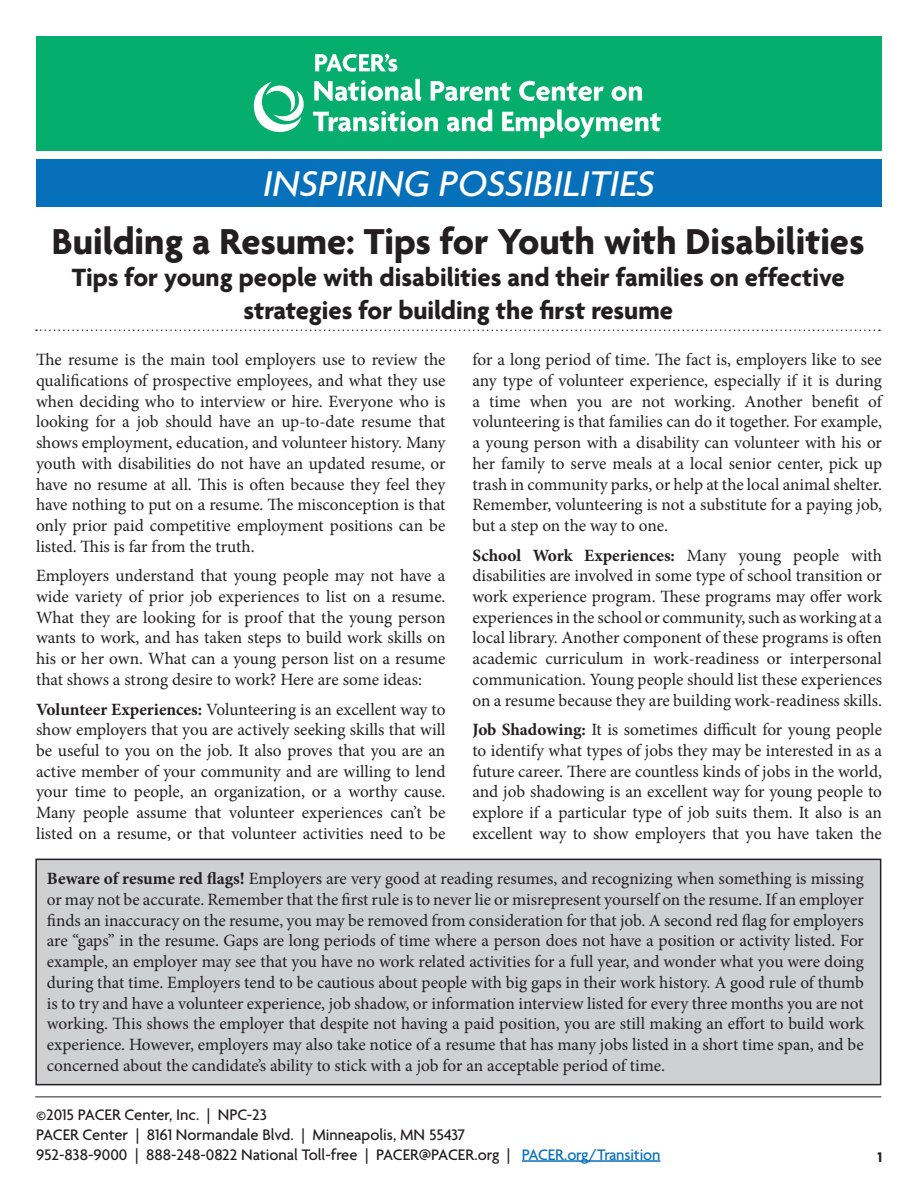
<style>
.page{position:relative;width:918px;height:1188px;background:#fff}
.page>*{position:absolute;margin:0;border:0;box-sizing:border-box;transform-origin:0 0}
.t1{font:700 39px "Agenda";color:#231f20}
.t2{font:italic 500 38.7px "Agenda";color:#fff}
.t3{font:700 27px/32.4px "Agenda";color:#231f20;text-align:center}
.t4{font:17.25px/20.7px "Minion Pro";letter-spacing:-.005em;color:#231f20;text-align:justify}
.t5{font:500 16.5px/19.8px "Agenda";color:#231f20}
.t6{font:700 15px "Agenda";color:#231f20}
.s1{font-weight:700}
.s2{color:#0770ba}
</style>
<div class="page">
<svg style="left:36px;top:330px;width:844px;height:1px"></svg>
<div style="left:36px;top:36px;width:846px;height:115px;background:#06ae6d"></div>
<div style="left:36px;top:159px;width:846px;height:48px;background:#0770ba"></div>
<svg style="left:253px;top:82px;width:51px;height:51px"></svg>
<svg style="left:314px;top:79px;width:108px;height:22px"></svg>
<svg style="left:431px;top:81px;width:80px;height:20px"></svg>
<svg style="left:519px;top:81px;width:85px;height:20px"></svg>
<svg style="left:612px;top:86px;width:30px;height:15px"></svg>
<svg style="left:313px;top:111px;width:125px;height:21px"></svg>
<svg style="left:447px;top:109px;width:45px;height:23px"></svg>
<svg style="left:502px;top:109px;width:159px;height:29px"></svg>
<svg style="left:315px;top:54px;width:82px;height:18px"></svg>
<hr style="left:522px;top:1160px;width:138px;height:2px;background:#0770ba">
<hr style="left:35px;top:1096px;width:846px;height:1px;background:#231f20">
<div style="left:36px;top:859px;width:845px;height:226px;background:#cfd0d2"></div>
<div style="left:35px;top:859px;width:846px;height:226px;border:2px solid #231f20"></div>
<h2 class="t2" style="left:263px;top:160px;width:393px">INSPIRING POSSIBILITIES</h2>
<h1 class="t1" style="left:52px;top:217px;width:814px">Building a Resume: Tips for Youth with Disabilities</h1>
<h3 class="t3" style="left:72px;top:261px;width:774px">Tips for young people with disabilities and their families on effective strategies for building the first resume</h3>
<p class="t4" style="left:36px;top:350px;width:411px">The resume is the main tool employers use to review the qualifications of prospective employees, and what they use when deciding who to interview or hire. Everyone who is looking for a job should have an up-to-date resume that shows employment, education, and volunteer history. Many youth with disabilities do not have an updated resume, or have no resume at all. This is often because they feel they have nothing to put on a resume. The misconception is that only prior paid competitive employment positions can be listed. This is far from the truth.</p>
<p class="t4" style="left:36px;top:566px;width:411px">Employers understand that young people may not have a wide variety of prior job experiences to list on a resume.<br>What they are looking for is proof that the young person wants to work, and has taken steps to build work skills on his or her own. What can a young person list on a resume that shows a strong desire to work? Here are some ideas:</p>
<p class="t4" style="left:36px;top:699px;width:411px"><span class="s1">Volunteer Experiences:</span> Volunteering is an excellent way to show employers that you are actively seeking skills that will be useful to you on the job. It also proves that you are an active member of your community and are willing to lend your time to people, an organization, or a worthy cause.<br>Many people assume that volunteer experiences can’t be listed on a resume, or that volunteer activities need to be</p>
<p class="t4" style="left:472px;top:350px;width:411px">for a long period of time. The fact is, employers like to see any type of volunteer experience, especially if it is during a time when you are not working. Another benefit of volunteering is that families can do it together. For example, a young person with a disability can volunteer with his or her family to serve meals at a local senior center, pick up trash in community parks, or help at the local animal shelter.<br>Remember, volunteering is not a substitute for a paying job, but a step on the way to one.</p>
<p class="t4" style="left:472px;top:545px;width:411px"><span class="s1">School Work Experiences:</span> Many young people with disabilities are involved in some type of school transition or work experience program. These programs may offer work experiences in the school or community, such as working at a local library. Another component of these programs is often academic curriculum in work-readiness or interpersonal communication. Young people should list these experiences on a resume because they are building work-readiness skills.</p>
<p class="t4" style="left:472px;top:719px;width:411px"><span class="s1">Job Shadowing:</span> It is sometimes difficult for young people to identify what types of jobs they may be interested in as a future career. There are countless kinds of jobs in the world, and job shadowing is an excellent way for young people to explore if a particular type of job suits them. It also is an excellent way to show employers that you have taken the</p>
<p class="t4" style="left:47px;top:869px;width:819px"><span class="s1">Beware of resume red flags!</span> Employers are very good at reading resumes, and recognizing when something is missing or may not be accurate. Remember that the first rule is to never lie or misrepresent yourself on the resume. If an employer finds an inaccuracy on the resume, you may be removed from consideration for that job. A second red flag for employers are “gaps” in the resume. Gaps are long periods of time where a person does not have a position or activity listed. For example, an employer may see that you have no work related activities for a full year, and wonder what you were doing during that time. Employers tend to be cautious about people with big gaps in their work history. A good rule of thumb is to try and have a volunteer experience, job shadow, or information interview listed for every three months you are not working. This shows the employer that despite not having a paid position, you are still making an effort to build work experience. However, employers may also take notice of a resume that has many jobs listed in a short time span, and be concerned about the candidate’s ability to stick with a job for an acceptable period of time.</p>
<p class="t5" style="left:36px;top:1104px;width:626px">©2015 PACER Center, Inc. | NPC-23<br>PACER Center | 8161 Normandale Blvd. | Minneapolis, MN 55437<br>952-838-9000 | 888-248-0822 National Toll-free | PACER@PACER.org | <span class="s2">PACER.org/Transition</span></p>
<p class="t6" style="left:877px;top:1148px;width:6px">1</p>
</div>
